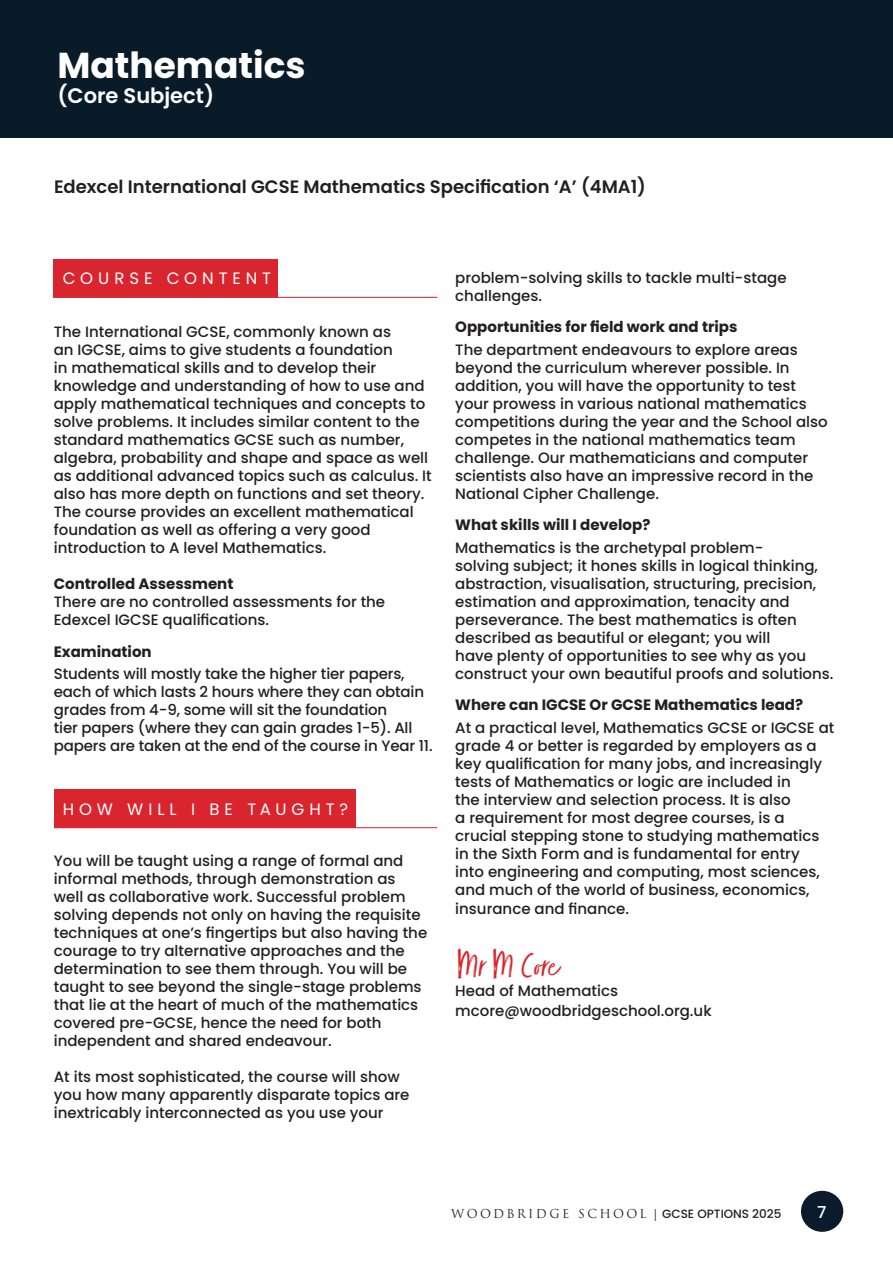
<style>
.page{position:relative;width:893px;height:1263px;background:#fff}
.page>*{position:absolute;margin:0;border:0;box-sizing:border-box;transform-origin:0 0}
.t1{font:300 37.5px "Zooja";color:#d9262e}
.t2{font:700 36px "Poppins";color:#fff}
.t3{font:600 21px "Poppins";color:#fff}
.t4{font:600 18px "Poppins";color:#231f20}
.t5{font:16.5px "Poppins";letter-spacing:.295em;color:#fff}
.t6{font:500 16.5px "Poppins";color:#fff}
.t7{font:500 15px/18px "Poppins";color:#231f20}
.t8{font:700 15px "Poppins";color:#231f20}
.t9{font:12px "Trajan Pro";letter-spacing:.2em;color:#231f20}
.s1{font-weight:700}
.s2{font-family:"Poppins";font-weight:500}
</style>
<div class="page">
<div style="left:801px;top:1191px;width:42px;height:41px;background:#0b1b2b;border-radius:50%"></div>
<div style="left:54px;top:259px;width:224px;height:38px;background:#d9262e"></div>
<hr style="left:54px;top:297px;width:383px;height:1px;background:#dd2d39">
<div style="left:54px;top:790px;width:301px;height:38px;background:#d9262e"></div>
<hr style="left:54px;top:827px;width:383px;height:1px;background:#dd2d39">
<div style="left:0;top:0;width:893px;height:138px;background:#091a29"></div>
<h2 class="t2" style="left:57px;top:45px;width:250px">Mathematics</h2>
<h3 class="t3" style="left:57px;top:84px;width:158px">(Core Subject)</h3>
<p class="t4" style="left:54px;top:176px;width:593px">Edexcel International GCSE Mathematics Specification ‘A’ (4MA1)</p>
<p class="t5" style="left:63px;top:269px;width:210px">COURSE CONTENT</p>
<p class="t7" style="left:54px;top:323px;width:379px">The International GCSE, commonly known as<br>an IGCSE, aims to give students a foundation<br>in mathematical skills and to develop their knowledge and understanding of how to use and apply mathematical techniques and concepts to solve problems. It includes similar content to the standard mathematics GCSE such as number, algebra, probability and shape and space as well as additional advanced topics such as calculus. It also has more depth on functions and set theory.<br>The course provides an excellent mathematical foundation as well as offering a very good introduction to A level Mathematics.</p>
<p class="t8" style="left:54px;top:575px;width:181px">Controlled Assessment</p>
<p class="t7" style="left:54px;top:593px;width:333px">There are no controlled assessments for the<br>Edexcel IGCSE qualifications.</p>
<p class="t8" style="left:54px;top:643px;width:99px">Examination</p>
<p class="t7" style="left:54px;top:665px;width:380px">Students will mostly take the higher tier papers, each of which lasts 2 hours where they can obtain grades from 4-9, some will sit the foundation<br>tier papers (where they can gain grades 1-5). All papers are taken at the end of the course in Year 11.</p>
<p class="t5" style="left:63px;top:799px;width:287px">HOW WILL I BE TAUGHT?</p>
<p class="t7" style="left:54px;top:851px;width:375px">You will be taught using a range of formal and informal methods, through demonstration as well as collaborative work. Successful problem solving depends not only on having the requisite techniques at one’s fingertips but also having the courage to try alternative approaches and the determination to see them through. You will be taught to see beyond the single-stage problems that lie at the heart of much of the mathematics covered pre-GCSE, hence the need for both independent and shared endeavour.</p>
<p class="t7" style="left:54px;top:1067px;width:357px">At its most sophisticated, the course will show you how many apparently disparate topics are inextricably interconnected as you use your</p>
<p class="t7" style="left:455px;top:268px;width:333px">problem-solving skills to tackle multi-stage challenges.</p>
<p class="t8" style="left:455px;top:318px;width:284px">Opportunities for field work and trips</p>
<p class="t7" style="left:455px;top:340px;width:374px">The department endeavours to explore areas beyond the curriculum wherever possible. In addition, you will have the opportunity to test your prowess in various national mathematics competitions during the year and the School also competes in the national mathematics team challenge. Our mathematicians and computer scientists also have an impressive record in the National Cipher Challenge.</p>
<p class="t8" style="left:455px;top:516px;width:197px">What skills will I develop?</p>
<p class="t7" style="left:455px;top:538px;width:380px">Mathematics is the archetypal problem-<br>solving subject; it hones skills in logical thinking, abstraction, visualisation, structuring, precision, estimation and approximation, tenacity and perseverance. The best mathematics is often described as beautiful or elegant; you will<br>have plenty of opportunities to see why as you construct your own beautiful proofs and solutions.</p>
<p class="t8" style="left:455px;top:696px;width:349px">Where can IGCSE Or GCSE Mathematics lead?</p>
<p class="t7" style="left:455px;top:718px;width:381px">At a practical level, Mathematics GCSE or IGCSE at grade 4 or better is regarded by employers as a key qualification for many jobs, and increasingly tests of Mathematics or logic are included in<br>the interview and selection process. It is also<br>a requirement for most degree courses, is a crucial stepping stone to studying mathematics in the Sixth Form and is fundamental for entry<br>into engineering and computing, most sciences, and much of the world of business, economics, insurance and finance.</p>
<h1 class="t1" style="left:455px;top:946px;width:104px">Mr M Core</h1>
<p class="t7" style="left:455px;top:981px;width:258px;line-height:19.8px">Head of Mathematics mcore@woodbridgeschool.org.uk</p>
<p class="t9" style="left:451px;top:1206px;width:332px">WOODBRIDGE SCHOOL <span class="s1">|</span> <span class="s2">GCSE OPTIONS 2025</span></p>
<p class="t6" style="left:817px;top:1202px;width:11px">7</p>
</div>
